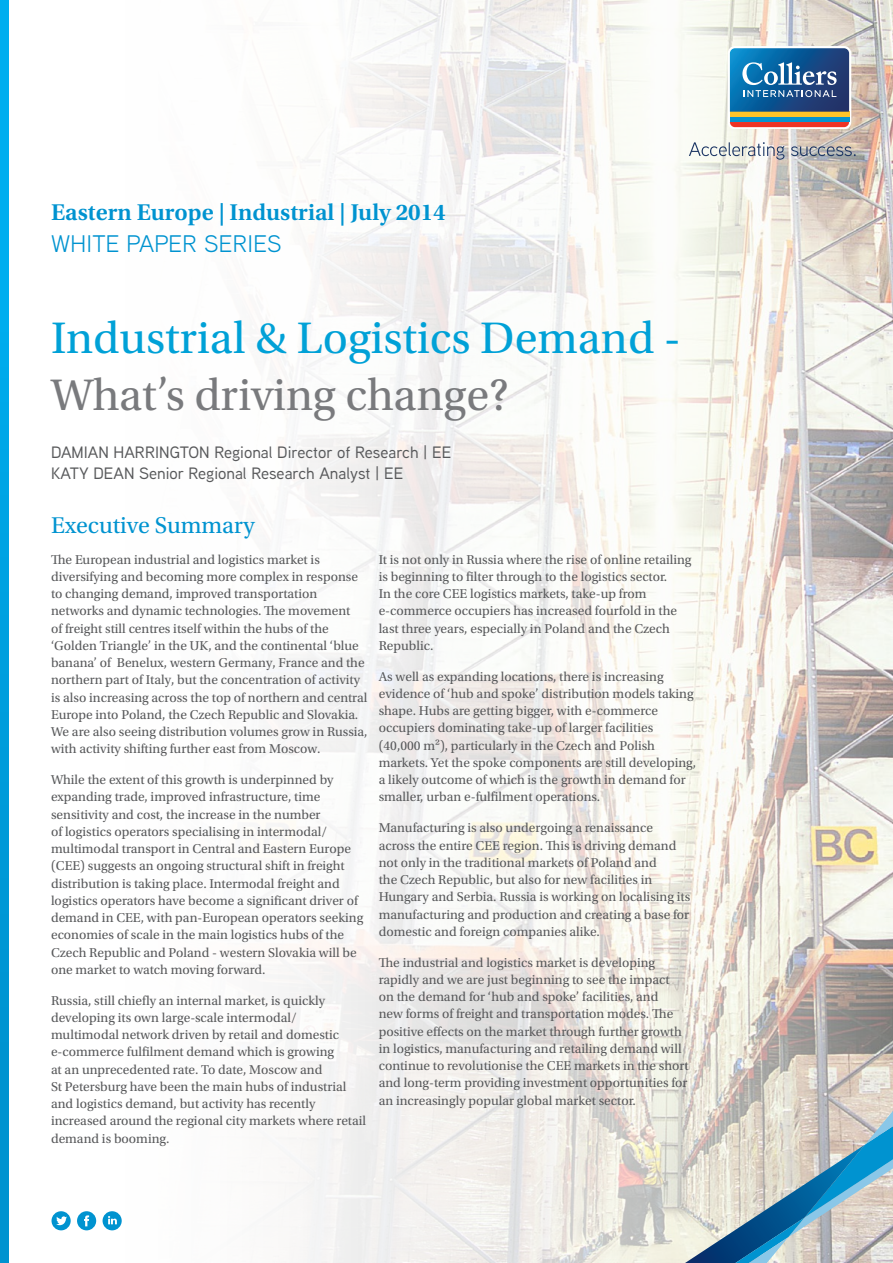
<style>
.page{position:relative;width:893px;height:1263px;background:#fff}
.page>*{position:absolute;margin:0;border:0;box-sizing:border-box;transform-origin:0 0}
.t1{font:46.5px "Utopia Std";color:#00a1d7}
.t2{font:46.5px "Utopia Std";color:#797a7d}
.t3{font:600 24px "Utopia Std";color:#0093d0}
.t4{font:24px "Aaux Next";letter-spacing:.01em;color:#0093d0}
.t5{font:24px "Utopia Std";color:#0093d0}
.t6{font:500 16.5px/21px "Aaux Next";color:#58595b}
.t7{font:13.5px/17.2px "Utopia Std";color:#58595b}
</style>
<div class="page">
<svg style="left:0;top:0;width:9px;height:1263px;background:#00a0df"></svg>
<img style="left:51px;top:0;width:842px;height:1263px">
<svg style="left:728px;top:46px;width:123px;height:82px;background:#507899"></svg>
<svg style="left:689px;top:142px;width:95px;height:18px"></svg>
<svg style="left:791px;top:146px;width:65px;height:10px"></svg>
<div style="left:77px;top:1211px;width:19px;height:19px;background:#0093d0;border-radius:50%"></div>
<svg style="left:84px;top:1215px;width:5px;height:11px"></svg>
<div style="left:103px;top:1211px;width:19px;height:19px;background:#0093d0;border-radius:50%"></div>
<svg style="left:108px;top:1216px;width:9px;height:8px"></svg>
<div style="left:52px;top:1211px;width:19px;height:19px;background:#0093d0;border-radius:50%"></div>
<svg style="left:56px;top:1216px;width:11px;height:9px"></svg>
<svg style="left:685px;top:1111px;width:208px;height:152px;background:#aabdc3"></svg>
<h2 class="t3" style="left:51px;top:198px;width:396px">Eastern Europe | Industrial | July 2014</h2>
<h2 class="t4" style="left:51px;top:228px;width:232px">WHITE PAPER SERIES</h2>
<h1 class="t1" style="left:51px;top:313px;width:632px">Industrial &amp; Logistics Demand -</h1>
<h1 class="t2" style="left:51px;top:370px;width:459px">What’s driving change?</h1>
<p class="t6" style="left:51px;top:441px;width:402px">DAMIAN HARRINGTON Regional Director of Research | EE<br>KATY DEAN Senior Regional Research Analyst | EE</p>
<h2 class="t5" style="left:51px;top:512px;width:205px">Executive Summary</h2>
<p class="t7" style="left:51px;top:551px;width:318px">The European industrial and logistics market is diversifying and becoming more complex in response to changing demand, improved transportation networks and dynamic technologies. The movement<br>of freight still centres itself within the hubs of the ‘Golden Triangle’ in the UK, and the continental ‘blue banana’ of Benelux, western Germany, France and the northern part of Italy, but the concentration of activity is also increasing across the top of northern and central Europe into Poland, the Czech Republic and Slovakia.<br>We are also seeing distribution volumes grow in Russia, with activity shifting further east from Moscow.</p>
<p class="t7" style="left:51px;top:771px;width:314px">While the extent of this growth is underpinned by expanding trade, improved infrastructure, time sensitivity and cost, the increase in the number<br>of logistics operators specialising in intermodal/ multimodal transport in Central and Eastern Europe (CEE) suggests an ongoing structural shift in freight distribution is taking place. Intermodal freight and logistics operators have become a significant driver of demand in CEE, with pan-European operators seeking economies of scale in the main logistics hubs of the Czech Republic and Poland - western Slovakia will be one market to watch moving forward.</p>
<p class="t7" style="left:51px;top:992px;width:317px">Russia, still chiefly an internal market, is quickly developing its own large-scale intermodal/ multimodal network driven by retail and domestic e-commerce fulfilment demand which is growing<br>at an unprecedented rate. To date, Moscow and<br>St Petersburg have been the main hubs of industrial and logistics demand, but activity has recently increased around the regional city markets where retail demand is booming.</p>
<p class="t7" style="left:379px;top:551px;width:314px">It is not only in Russia where the rise of online retailing is beginning to filter through to the logistics sector.<br>In the core CEE logistics markets, take-up from e-commerce occupiers has increased fourfold in the last three years, especially in Poland and the Czech Republic.</p>
<p class="t7" style="left:379px;top:668px;width:319px">As well as expanding locations, there is increasing evidence of ‘hub and spoke’ distribution models taking shape. Hubs are getting bigger, with e-commerce occupiers dominating take-up of larger facilities (40,000 m²), particularly in the Czech and Polish markets. Yet the spoke components are still developing, a likely outcome of which is the growth in demand for smaller, urban e-fulfilment operations.</p>
<p class="t7" style="left:379px;top:819px;width:313px">Manufacturing is also undergoing a renaissance across the entire CEE region. This is driving demand not only in the traditional markets of Poland and<br>the Czech Republic, but also for new facilities in Hungary and Serbia. Russia is working on localising its manufacturing and production and creating a base for domestic and foreign companies alike.</p>
<p class="t7" style="left:379px;top:954px;width:311px">The industrial and logistics market is developing rapidly and we are just beginning to see the impact<br>on the demand for ‘hub and spoke’ facilities, and<br>new forms of freight and transportation modes. The positive effects on the market through further growth in logistics, manufacturing and retailing demand will continue to revolutionise the CEE markets in the short and long-term providing investment opportunities for an increasingly popular global market sector.</p>
</div>
